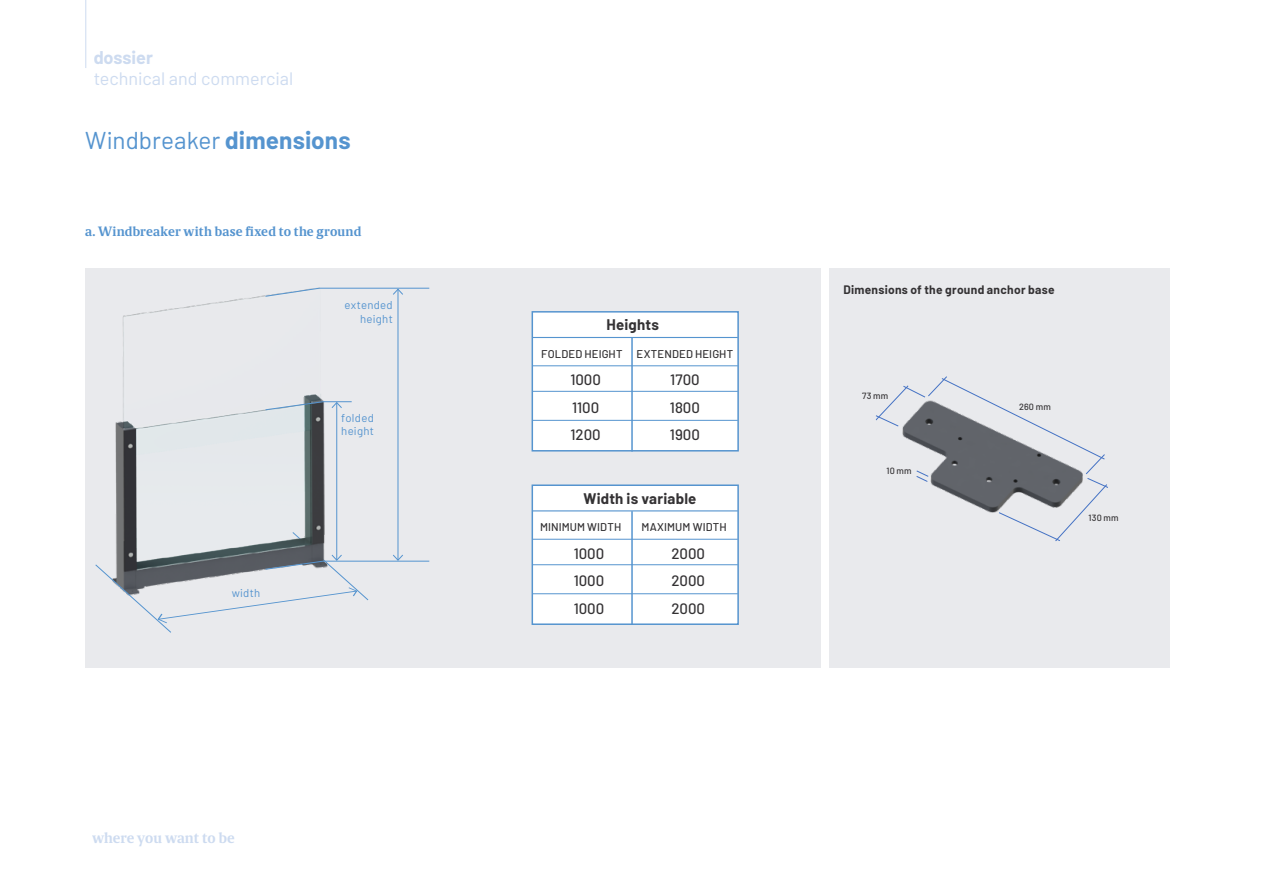
<style>
.page{position:relative;width:1263px;height:893px;background:#fff}
.page>*{position:absolute;margin:0;border:0;box-sizing:border-box;transform-origin:0 0}
.t1{font:24.3px "Barlow";color:#5594cf}
.t2{font:18px "Barlow";color:#cddbf0}
.t3{font:700 18px "Barlow";color:#cddbf0}
.t4{font:500 15px "Barlow";color:#343234}
.t5{font:700 15px "Barlow";letter-spacing:.01em;color:#343234}
.t6{font:700 15px "Maga";color:#cddbf0}
.t7{font:700 13.5px "Maga";letter-spacing:.01em;color:#5594cf}
.TEXTO{font:700 12px "Barlow";letter-spacing:.025em;color:#343234}
.t8{font:11.4px/13.6px "Barlow";letter-spacing:.025em;color:#5594cf}
.t9{font:500 11.25px "Barlow";letter-spacing:.01em;color:#343234}
.TEXTO-2{font:500 9px "Barlow";letter-spacing:.02em;color:#343234}
.s1{font-weight:700}
</style>
<div class="page">
<hr style="left:85px;top:0;width:1px;height:68px;background:#cddbf0">
<div style="left:85px;top:268px;width:736px;height:400px;background:#e9eaed"></div>
<div style="left:829px;top:268px;width:340px;height:400px;background:#e9eaed"></div>
<svg style="left:875px;top:376px;width:233px;height:165px"></svg>
<img style="left:901px;top:398px;width:182px;height:116px">
<img style="left:115px;top:295px;width:210px;height:236px">
<hr style="left:398px;top:289px;width:1px;height:271px;background:#5594cf">
<svg style="left:265px;top:287px;width:165px;height:10px"></svg>
<hr style="left:336px;top:403px;width:1px;height:157px;background:#5594cf">
<svg style="left:265px;top:401px;width:87px;height:10px"></svg>
<svg style="left:95px;top:531px;width:335px;height:102px"></svg>
<div style="left:531px;top:311px;width:208px;height:141px;background:#fff;border:2px solid #5594cf"></div>
<div style="left:531px;top:484px;width:208px;height:141px;background:#fff;border:2px solid #5594cf"></div>
<hr style="left:631px;top:338px;width:2px;height:114px;background:#5594cf">
<hr style="left:631px;top:511px;width:2px;height:114px;background:#5594cf">
<hr style="left:533px;top:337px;width:205px;height:1px;background:#5594cf">
<hr style="left:533px;top:510px;width:205px;height:1px;background:#5594cf">
<hr style="left:533px;top:365px;width:205px;height:1px;background:#5594cf">
<hr style="left:533px;top:539px;width:205px;height:1px;background:#5594cf">
<hr style="left:533px;top:391px;width:205px;height:1px;background:#5594cf">
<hr style="left:533px;top:564px;width:205px;height:1px;background:#5594cf">
<hr style="left:533px;top:420px;width:205px;height:1px;background:#5594cf">
<hr style="left:533px;top:593px;width:205px;height:1px;background:#5594cf">
<h2 class="t3" style="left:94px;top:46px;width:61px">dossier</h2>
<h2 class="t2" style="left:94px;top:68px;width:201px">technical and commercial</h2>
<p class="t1" style="left:85px;top:125px;width:267px">Windbreaker <span class="s1">dimensions</span></p>
<p class="t7" style="left:85px;top:223px;width:278px">a. Windbreaker with base fixed to the ground</p>
<p class="t8" style="left:344px;top:298px;width:50px;text-align:right">extended height</p>
<p class="t8" style="left:232px;top:586px;width:30px">width</p>
<p class="t8" style="left:341px;top:411px;width:34px">folded height</p>
<h3 class="t6" style="left:92px;top:829px;width:144px">where you want to be</h3>
<h3 class="t5" style="left:607px;top:315px;width:54px">Heights</h3>
<p class="t9" style="left:541px;top:347px;width:83px">FOLDED HEIGHT</p>
<p class="t9" style="left:637px;top:347px;width:98px">EXTENDED HEIGHT</p>
<h3 class="t4" style="left:570px;top:370px;width:32px">1000</h3>
<h3 class="t4" style="left:670px;top:370px;width:31px">1700</h3>
<h3 class="t4" style="left:572px;top:398px;width:29px">1100</h3>
<h3 class="t4" style="left:670px;top:398px;width:32px">1800</h3>
<h3 class="t4" style="left:571px;top:426px;width:32px">1200</h3>
<h3 class="t4" style="left:670px;top:426px;width:31px">1900</h3>
<h3 class="t5" style="left:583px;top:489px;width:114px">Width is variable</h3>
<p class="t9" style="left:540px;top:520px;width:83px">MINIMUM WIDTH</p>
<p class="t9" style="left:641px;top:520px;width:87px">MAXIMUM WIDTH</p>
<h3 class="t4" style="left:574px;top:544px;width:32px">1000</h3>
<h3 class="t4" style="left:671px;top:544px;width:35px">2000</h3>
<h3 class="t4" style="left:574px;top:572px;width:32px">1000</h3>
<h3 class="t4" style="left:671px;top:572px;width:35px">2000</h3>
<h3 class="t4" style="left:574px;top:599px;width:32px">1000</h3>
<h3 class="t4" style="left:671px;top:599px;width:35px">2000</h3>
<p class="TEXTO" style="left:843px;top:282px;width:213px">Dimensions of the ground anchor base</p>
<p class="TEXTO-2" style="left:862px;top:390px;width:28px">73 mm</p>
<p class="TEXTO-2" style="left:887px;top:465px;width:27px">10 mm</p>
<p class="TEXTO-2" style="left:1019px;top:402px;width:33px">260 mm</p>
<p class="TEXTO-2" style="left:1089px;top:512px;width:31px">130 mm</p>
</div>
